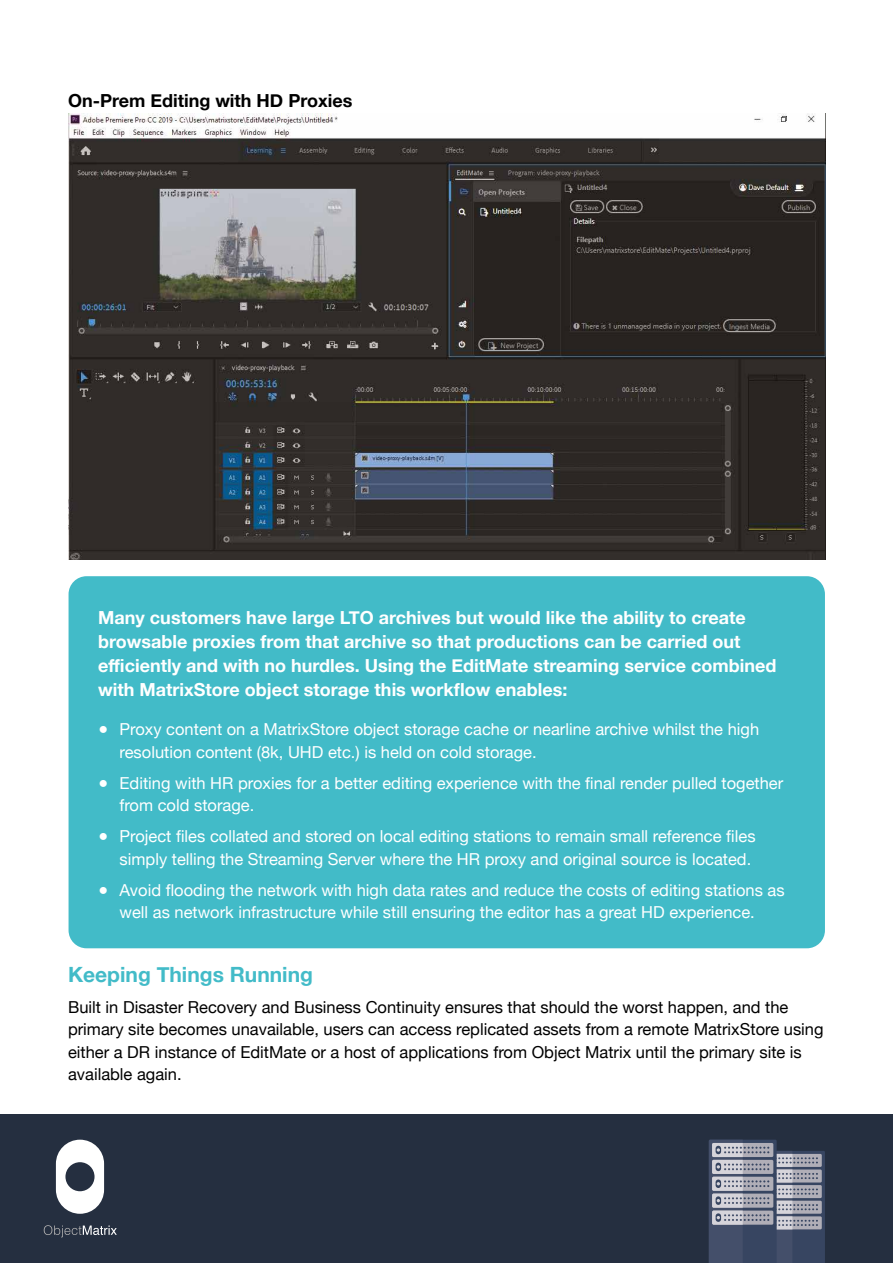
<style>
.page{position:relative;width:893px;height:1263px;background:#fff}
.page>*{position:absolute;margin:0;border:0;box-sizing:border-box;transform-origin:0 0}
.t1{font:700 21px "Helvetica Neue";color:#42bbc8}
.t2{font:700 18px/24px "Helvetica Neue";color:#fff}
.t3{font:700 18px "Helvetica Neue";color:#000}
.t4{font:16.5px/22.5px "Helvetica Neue";color:#fff}
.t5{font:16.5px/22.5px "Helvetica Neue";color:#000}
</style>
<div class="page">
<div style="left:0;top:1114px;width:893px;height:149px;background:#252f40"></div>
<svg style="left:56px;top:1140px;width:48px;height:74px"></svg>
<svg style="left:44px;top:1225px;width:73px;height:12px"></svg>
<svg style="left:709px;top:1140px;width:116px;height:123px;background:#767c8e"></svg>
<div style="left:69px;top:576px;width:756px;height:372px;background:#42bbc8;border-radius:18px"></div>
<img style="left:69px;top:114px;width:756px;height:446px">
<p class="t3" style="left:68px;top:86px;width:286px">On-Prem Editing with HD Proxies</p>
<p class="t2" style="left:98px;top:606px;width:679px">Many customers have large LTO archives but would like the ability to create browsable proxies from that archive so that productions can be carried out efficiently and with no hurdles. Using the EditMate streaming service combined with MatrixStore object storage this workflow enables:</p>
<p class="t4" style="left:120px;top:719px;width:641px;text-indent:-21px">● Proxy content on a MatrixStore object storage cache or nearline archive whilst the high resolution content (8k, UHD etc.) is held on cold storage.</p>
<p class="t4" style="left:120px;top:772px;width:665px;text-indent:-21px">● Editing with HR proxies for a better editing experience with the final render pulled together from cold storage.</p>
<p class="t4" style="left:98px;top:826px;width:659px;text-align:right">● Project files collated and stored on local editing stations to remain small reference files simply telling the Streaming Server where the HR proxy and original source is located.</p>
<p class="t4" style="left:98px;top:879px;width:688px;text-align:center">● Avoid flooding the network with high data rates and reduce the costs of editing stations as well as network infrastructure while still ensuring the editor has a great HD experience.</p>
<p class="t1" style="left:68px;top:957px;width:246px">Keeping Things Running</p>
<p class="t5" style="left:68px;top:996px;width:757px">Built in Disaster Recovery and Business Continuity ensures that should the worst happen, and the primary site becomes unavailable, users can access replicated assets from a remote MatrixStore using either a DR instance of EditMate or a host of applications from Object Matrix until the primary site is available again.</p>
</div>
